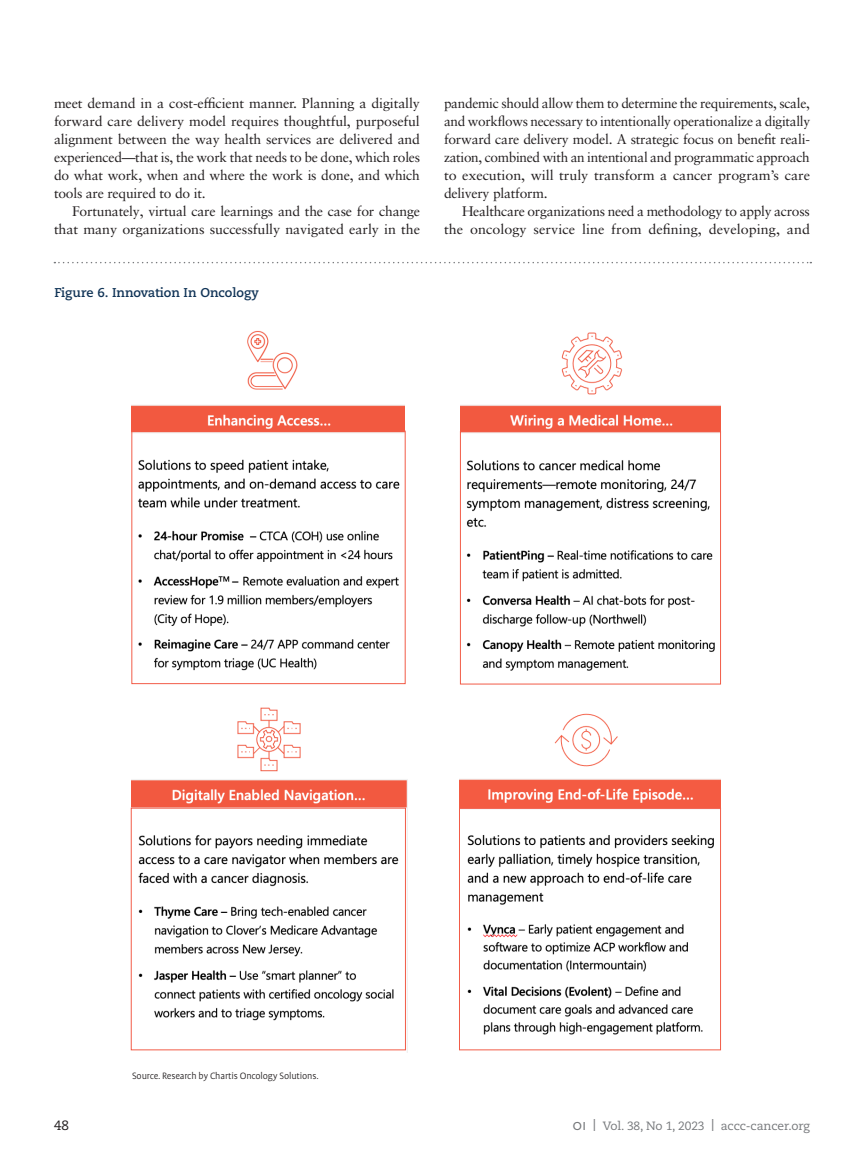
<style>
.page{position:relative;width:864px;height:1161px;background:#fff}
.page>*{position:absolute;margin:0;border:0;box-sizing:border-box;transform-origin:0 0}
.Feature_Text__indent{font:13.8px/18px "Sabon LT Pro";letter-spacing:-.005em;color:#231f20;text-align:right}
.Feature_Text__no_ind{font:13.8px/18px "Sabon LT Pro";letter-spacing:-.015em;color:#231f20;text-align:justify}
.t1{font:13.5px "Caecilia LT Pro 55 Roman";color:#231f20}
.Table_Fig_Title{font:700 12.75px "Caecilia LT Pro 75";color:#113457}
.t2{font:12px "Caecilia LT Pro 55 Roman";letter-spacing:-.01em;color:#76787b}
.Feature_Caption{font:300 10.5px "Profile Pro";letter-spacing:-.015em;color:#231f20}
.s1{font-family:"Proxima Nova";font-weight:500}
.s2{font-family:"Caecilia LT Pro 75";font-weight:700}
</style>
<div class="page">
<svg style="left:54px;top:262px;width:757px;height:1px"></svg>
<img style="left:132px;top:330px;width:273px;height:355px">
<img style="left:460px;top:332px;width:261px;height:353px">
<img style="left:131px;top:707px;width:276px;height:344px">
<img style="left:459px;top:713px;width:262px;height:95px">
<div style="left:132px;top:431px;width:273px;height:253px;border:1px solid #f25c48"></div>
<div style="left:460px;top:431px;width:261px;height:253px;border:1px solid #f25c48"></div>
<div style="left:131px;top:808px;width:275px;height:242px;border:1px solid #f25c48"></div>
<div style="left:459px;top:808px;width:262px;height:242px;border:1px solid #f25c48"></div>
<img style="left:467px;top:835px;width:247px;height:200px">
<p class="Feature_Text__no_ind" style="left:54px;top:94px;width:368px">meet demand in a cost-efficient manner. Planning a digitally forward care delivery model requires thoughtful, purposeful alignment between the way health services are delivered and experienced—that is, the work that needs to be done, which roles do what work, when and where the work is done, and which tools are required to do it.</p>
<p class="Feature_Text__indent" style="left:54px;top:202px;width:368px">Fortunately, virtual care learnings and the case for change that many organizations successfully navigated early in the</p>
<p class="Table_Fig_Title" style="left:54px;top:284px;width:206px">Figure 6. Innovation In Oncology</p>
<p class="Feature_Text__indent" style="left:444px;top:94px;width:368px;text-align:justify">pandemic should allow them to determine the requirements, scale, and workflows necessary to intentionally operationalize a digitally forward care delivery model. A strategic focus on benefit reali&shy;zation, combined with an intentional and programmatic approach to execution, will truly transform a cancer program’s care delivery platform.</p>
<p class="Feature_Text__indent" style="left:444px;top:202px;width:367px">Healthcare organizations need a methodology to apply across the oncology service line from defining, developing, and</p>
<p class="Feature_Caption" style="left:132px;top:1071px;width:188px">Source. Research by Chartis Oncology Solutions.</p>
<p class="t1" style="left:54px;top:1116px;width:16px">48</p>
<p class="t2" style="left:573px;top:1118px;width:239px"><span class="s1">OI</span> <span class="s2">|</span> Vol. 38, No 1, 2023 <span class="s2">|</span> accc-cancer.org</p>
</div>
